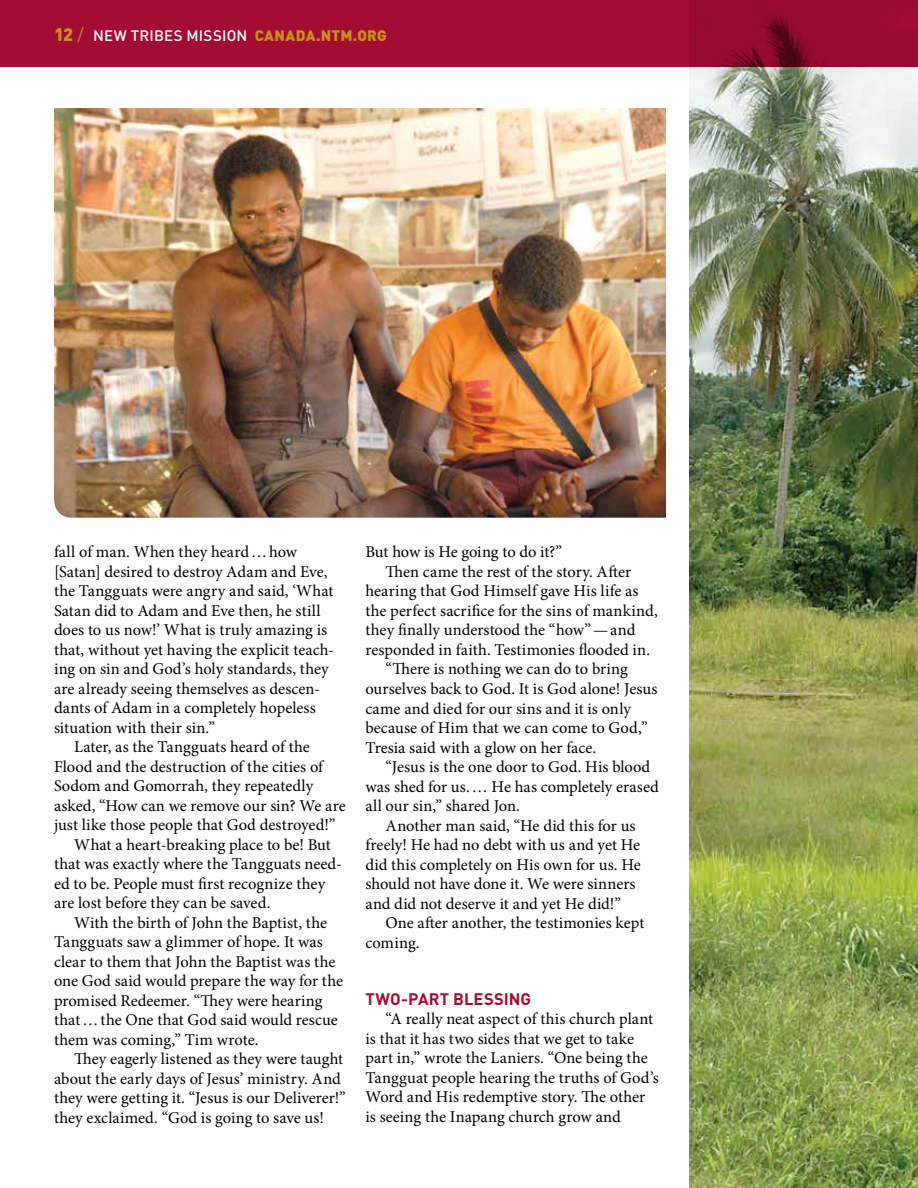
<style>
.page{position:relative;width:918px;height:1188px;background:#fff}
.page>*{position:absolute;margin:0;border:0;box-sizing:border-box;transform-origin:0 0}
.t1{font:16.5px/19.5px "Minion Pro";color:#000}
.t2{font:700 16.5px "DIN Pro";letter-spacing:.005em;color:#a30c33}
.t3{font:500 15px "DIN Pro";letter-spacing:.015em;color:#fff}
.s1{font-weight:900;font-size:18px;color:#c7911b}
.s2{font-weight:400;font-size:18px;color:#c7911b}
.s3{font-weight:900;color:#c7911b}
</style>
<div class="page">
<img style="left:689px;top:68px;width:229px;height:1120px">
<div style="left:0;top:0;width:918px;height:68px;background:#a30c33"></div>
<img style="left:54px;top:108px;width:612px;height:410px">
<p class="t3" style="left:54px;top:23px;width:334px"><span class="s1">12</span> <span class="s2">/</span> NEW TRIBES MISSION <span class="s3">CANADA.NTM.ORG</span></p>
<p class="t1" style="left:54px;top:542px;width:282px">fall of man. When they heard…how [Satan] desired to destroy Adam and Eve, the Tangguats were angry and said, ‘What Satan did to Adam and Eve then, he still does to us now!’ What is truly amazing is that, without yet having the explicit teach&shy;ing on sin and God’s holy standards, they are already seeing themselves as descen&shy;dants of Adam in a completely hopeless situation with their sin.”</p>
<p class="t1" style="left:74px;top:737px;width:237px">Later, as the Tangguats heard of the</p>
<p class="t1" style="left:54px;top:757px;width:271px">Flood and the destruction of the cities of</p>
<p class="t1" style="left:54px;top:776px;width:261px">Sodom and Gomorrah, they repeatedly</p>
<p class="t1" style="left:54px;top:796px;width:293px">asked, “How can we remove our sin? We are</p>
<p class="t1" style="left:54px;top:815px;width:283px">just like those people that God destroyed!”</p>
<p class="t1" style="left:74px;top:835px;width:258px">What a heart-breaking place to be! But</p>
<p class="t1" style="left:54px;top:855px;width:289px">that was exactly where the Tangguats need-</p>
<p class="t1" style="left:54px;top:874px;width:273px">ed to be. People must first recognize they</p>
<p class="t1" style="left:54px;top:894px;width:218px">are lost before they can be saved.</p>
<p class="t1" style="left:74px;top:913px;width:254px">With the birth of John the Baptist, the</p>
<p class="t1" style="left:54px;top:933px;width:270px">Tangguats saw a glimmer of hope. It was</p>
<p class="t1" style="left:54px;top:952px;width:283px">clear to them that John the Baptist was the</p>
<p class="t1" style="left:54px;top:972px;width:291px">one God said would prepare the way for the</p>
<p class="t1" style="left:54px;top:991px;width:270px">promised Redeemer. “They were hearing</p>
<p class="t1" style="left:54px;top:1011px;width:285px">that…the One that God said would rescue</p>
<p class="t1" style="left:54px;top:1030px;width:206px">them was coming,” Tim wrote.</p>
<p class="t1" style="left:74px;top:1050px;width:271px">They eagerly listened as they were taught</p>
<p class="t1" style="left:54px;top:1069px;width:288px">about the early days of Jesus’ ministry. And</p>
<p class="t1" style="left:54px;top:1089px;width:293px">they were getting it. “Jesus is our Deliverer!”</p>
<p class="t1" style="left:54px;top:1108px;width:272px">they exclaimed. “God is going to save us!</p>
<p class="t1" style="left:365px;top:543px;width:198px">But how is He going to do it?”</p>
<p class="t1" style="left:386px;top:562px;width:247px">Then came the rest of the story. After</p>
<p class="t1" style="left:365px;top:582px;width:275px">hearing that God Himself gave His life as</p>
<p class="t1" style="left:365px;top:601px;width:294px">the perfect sacrifice for the sins of mankind,</p>
<p class="t1" style="left:365px;top:621px;width:272px">they finally understood the “how”—and</p>
<p class="t1" style="left:365px;top:640px;width:286px">responded in faith. Testimonies flooded in.</p>
<p class="t1" style="left:386px;top:660px;width:244px">“There is nothing we can do to bring</p>
<p class="t1" style="left:365px;top:679px;width:294px">ourselves back to God. It is God alone! Jesus</p>
<p class="t1" style="left:365px;top:699px;width:267px">came and died for our sins and it is only</p>
<p class="t1" style="left:365px;top:718px;width:284px">because of Him that we can come to God,”</p>
<p class="t1" style="left:365px;top:738px;width:232px">Tresia said with a glow on her face.</p>
<p class="t1" style="left:386px;top:757px;width:266px">“Jesus is the one door to God. His blood</p>
<p class="t1" style="left:365px;top:777px;width:295px">was shed for us.… He has completely erased</p>
<p class="t1" style="left:365px;top:796px;width:156px">all our sin,” shared Jon.</p>
<p class="t1" style="left:386px;top:816px;width:252px">Another man said, “He did this for us</p>
<p class="t1" style="left:365px;top:835px;width:276px">freely! He had no debt with us and yet He</p>
<p class="t1" style="left:365px;top:855px;width:277px">did this completely on His own for us. He</p>
<p class="t1" style="left:365px;top:874px;width:272px">should not have done it. We were sinners</p>
<p class="t1" style="left:365px;top:894px;width:257px">and did not deserve it and yet He did!”</p>
<p class="t1" style="left:386px;top:913px;width:260px">One after another, the testimonies kept</p>
<p class="t1" style="left:365px;top:933px;width:56px">coming.</p>
<p class="t2" style="left:365px;top:985px;width:167px">TWO-PART BLESSING</p>
<p class="t1" style="left:365px;top:1009px;width:295px;text-indent:20px">“A really neat aspect of this church plant is that it has two sides that we get to take part in,” wrote the Laniers. “One being the Tangguat people hearing the truths of God’s Word and His redemptive story. The other is seeing the Inapang church grow and</p>
</div>
